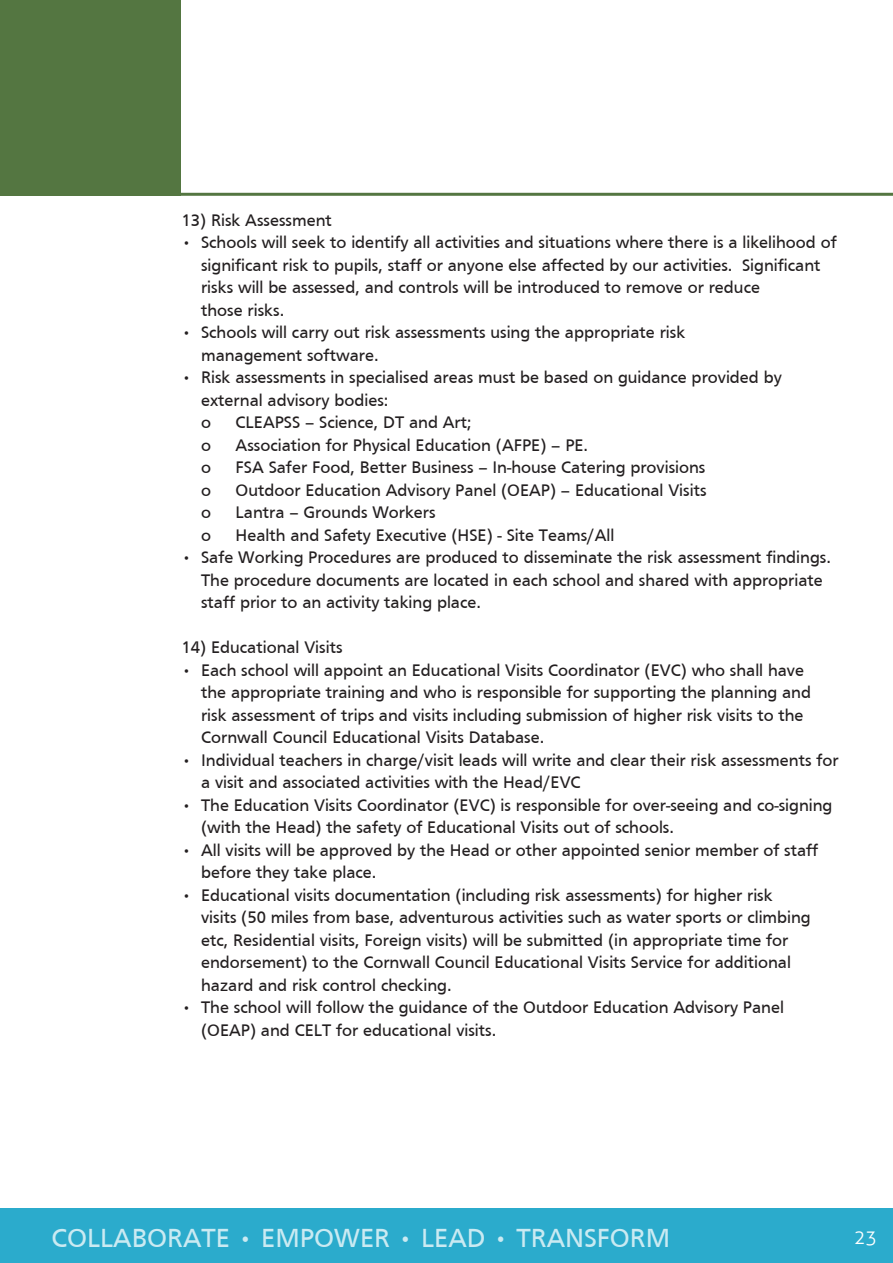
<style>
.page{position:relative;width:893px;height:1263px;background:#fff}
.page>*{position:absolute;margin:0;border:0;box-sizing:border-box;transform-origin:0 0}
.t1{font:27px "Frutiger";color:#caeaf2}
.t2{font:300 19.5px "Aller";color:#fff}
.t3{font:17.25px/22.5px "Frutiger";color:#231f20}
</style>
<div class="page">
<div style="left:0;top:1209px;width:893px;height:54px;background:#2babcc"></div>
<hr style="left:181px;top:193px;width:712px;height:3px;background:#547641">
<div style="left:0;top:0;width:180px;height:196px;background:#547641"></div>
<p class="t3" style="left:182px;top:209px;width:152px">13) Risk Assessment</p>
<p class="t3" style="left:201px;top:231px;width:637px;text-indent:-19px">• Schools will seek to identify all activities and situations where there is a likelihood of significant risk to pupils, staff or anyone else affected by our activities. Significant risks will be assessed, and controls will be introduced to remove or reduce<br>those risks.</p>
<p class="t3" style="left:201px;top:321px;width:486px;text-indent:-19px">• Schools will carry out risk assessments using the appropriate risk management software.</p>
<p class="t3" style="left:201px;top:366px;width:582px;text-indent:-19px">• Risk assessments in specialised areas must be based on guidance provided by external advisory bodies:</p>
<p class="t3" style="left:201px;top:411px;width:11px">o</p>
<p class="t3" style="left:236px;top:411px;width:238px">CLEAPSS – Science, DT and Art;</p>
<p class="t3" style="left:201px;top:434px;width:11px">o</p>
<p class="t3" style="left:236px;top:434px;width:354px">Association for Physical Education (AFPE) – PE.</p>
<p class="t3" style="left:201px;top:456px;width:11px">o</p>
<p class="t3" style="left:236px;top:456px;width:471px">FSA Safer Food, Better Business – In-house Catering provisions</p>
<p class="t3" style="left:201px;top:479px;width:11px">o</p>
<p class="t3" style="left:236px;top:479px;width:472px">Outdoor Education Advisory Panel (OEAP) – Educational Visits</p>
<p class="t3" style="left:201px;top:501px;width:11px">o</p>
<p class="t3" style="left:236px;top:501px;width:202px">Lantra – Grounds Workers</p>
<p class="t3" style="left:201px;top:524px;width:11px">o</p>
<p class="t3" style="left:236px;top:524px;width:380px">Health and Safety Executive (HSE) - Site Teams/All</p>
<p class="t3" style="left:201px;top:546px;width:631px;text-indent:-19px">• Safe Working Procedures are produced to disseminate the risk assessment findings.<br>The procedure documents are located in each school and shared with appropriate staff prior to an activity taking place.</p>
<p class="t3" style="left:182px;top:636px;width:162px">14) Educational Visits</p>
<p class="t3" style="left:201px;top:659px;width:611px;text-indent:-19px">• Each school will appoint an Educational Visits Coordinator (EVC) who shall have the appropriate training and who is responsible for supporting the planning and risk assessment of trips and visits including submission of higher risk visits to the Cornwall Council Educational Visits Database.</p>
<p class="t3" style="left:201px;top:749px;width:639px;text-indent:-19px">• Individual teachers in charge/visit leads will write and clear their risk assessments for a visit and associated activities with the Head/EVC</p>
<p class="t3" style="left:201px;top:794px;width:633px;text-indent:-19px">• The Education Visits Coordinator (EVC) is responsible for over-seeing and co-signing (with the Head) the safety of Educational Visits out of schools.</p>
<p class="t3" style="left:201px;top:839px;width:619px;text-indent:-19px">• All visits will be approved by the Head or other appointed senior member of staff before they take place.</p>
<p class="t3" style="left:201px;top:884px;width:611px;text-indent:-19px">• Educational visits documentation (including risk assessments) for higher risk visits (50 miles from base, adventurous activities such as water sports or climbing etc, Residential visits, Foreign visits) will be submitted (in appropriate time for endorsement) to the Cornwall Council Educational Visits Service for additional hazard and risk control checking.</p>
<p class="t3" style="left:201px;top:996px;width:584px;text-indent:-19px">• The school will follow the guidance of the Outdoor Education Advisory Panel (OEAP) and CELT for educational visits.</p>
<p class="t1" style="left:52px;top:1222px;width:620px">COLLABORATE • EMPOWER • LEAD • TRANSFORM</p>
<p class="t2" style="left:854px;top:1225px;width:25px">23</p>
</div>
